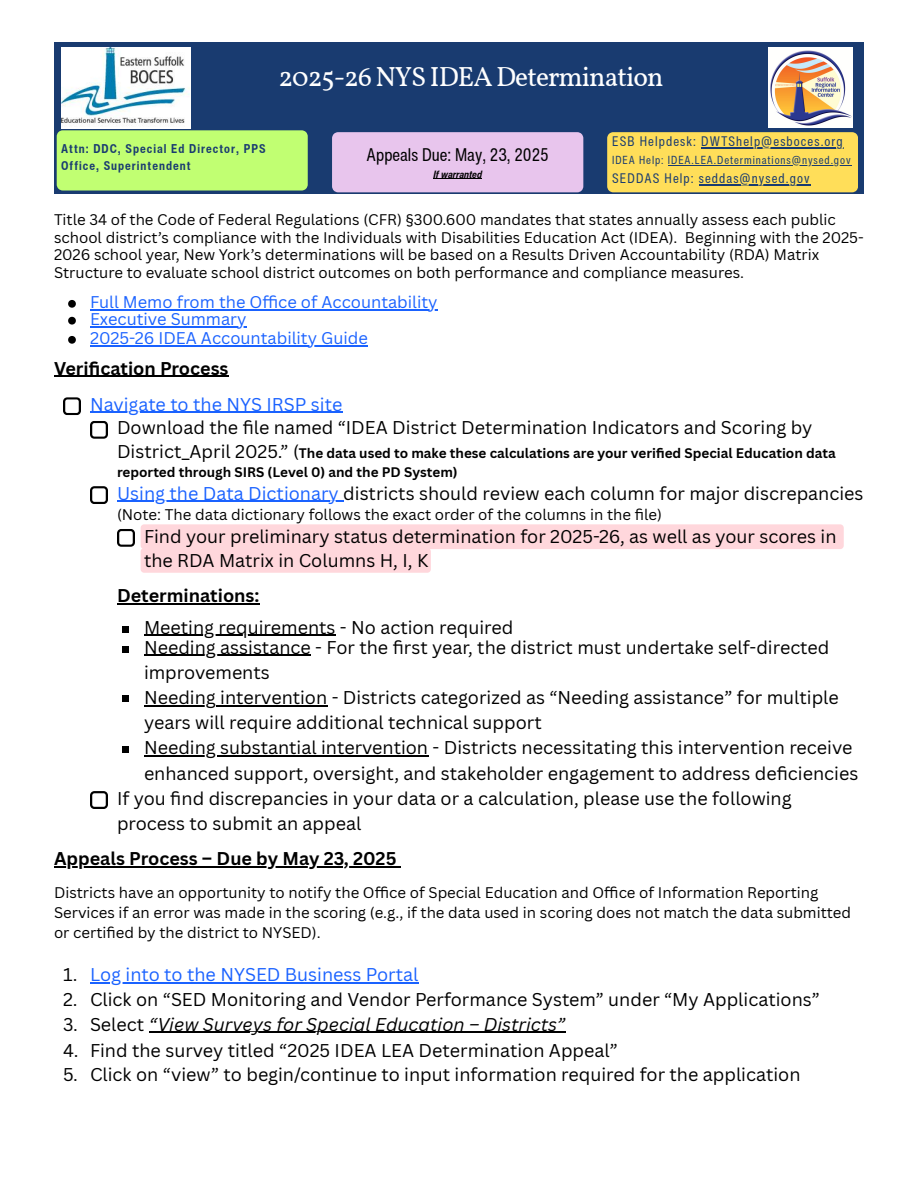
<style>
.page{position:relative;width:918px;height:1186px;background:#fff}
.page>*{position:absolute;margin:0;border:0;box-sizing:border-box;transform-origin:0 0}
.t1{font:27.45px "Vollkorn";letter-spacing:-.035em;color:#fff}
.t2{font:18px/24.8px "Canva Sans";color:#000}
.t3{font:700 18px "Canva Sans";color:#000}
.t4{font:18px "Canva Sans";color:#1a62ff}
.t5{font:italic 18px "Canva Sans";color:#000}
.t6{font:condensed 17.85px "Helvetica Now Text";color:#000}
.t7{font:16.5px "Canva Sans";color:#1a62ff}
.t8{font:15px/17.7px "Canva Sans";color:#000}
.t9{font:700 13.5px/19.2px "Canva Sans";color:#000}
.t10{font:condensed 13.5px "Helvetica Now Text";letter-spacing:.08em;color:#193b70}
.t11{font:700 condensed 12.45px/17px "Helvetica Now Text";letter-spacing:.08em;color:#193b70}
.t12{font:condensed 11.4px "Helvetica Now Text";letter-spacing:.08em;color:#193b70}
.t13{font:italic 700 condensed 10.2px "Helvetica Now Text";color:#000}
.s1{font-weight:400;font-size:18px}
.s2{color:#1a62ff}
.s3{font-style:normal}
</style>
<div class="page">
<svg style="left:68px;top:300px;width:8px;height:8px"></svg>
<svg style="left:68px;top:317px;width:8px;height:7px"></svg>
<svg style="left:68px;top:336px;width:8px;height:8px"></svg>
<svg style="left:141px;top:524px;width:703px;height:49px"></svg>
<svg style="left:123px;top:626px;width:6px;height:6px"></svg>
<svg style="left:123px;top:646px;width:6px;height:6px"></svg>
<div style="left:123px;top:695px;width:6px;height:7px;background:#000"></div>
<svg style="left:123px;top:746px;width:6px;height:6px"></svg>
<div style="left:54px;top:42px;width:810px;height:152px;background:#193b70"></div>
<img style="left:768px;top:48px;width:85px;height:79px">
<div style="left:57px;top:130px;width:251px;height:60px;background:#c1ff72"></div>
<div style="left:607px;top:132px;width:251px;height:60px;background:#ffde59"></div>
<div style="left:332px;top:132px;width:251px;height:60px;background:#e8c5ed"></div>
<hr style="left:433px;top:178px;width:49px;height:1px;background:#000">
<img style="left:61px;top:48px;width:130px;height:81px">
<hr style="left:701px;top:147px;width:143px;height:1px;background:#193b70">
<hr style="left:699px;top:184px;width:112px;height:1px;background:#193b70">
<hr style="left:668px;top:165px;width:184px;height:1px;background:#193b70">
<hr style="left:90px;top:309px;width:348px;height:1px;background:#1a62ff">
<hr style="left:90px;top:326px;width:157px;height:1px;background:#1a62ff">
<hr style="left:90px;top:345px;width:278px;height:1px;background:#1a62ff">
<hr style="left:54px;top:376px;width:175px;height:1px;background:#000">
<svg style="left:63px;top:397px;width:18px;height:18px"></svg>
<hr style="left:90px;top:412px;width:252px;height:1px;background:#1a62ff">
<svg style="left:90px;top:421px;width:18px;height:18px"></svg>
<svg style="left:90px;top:486px;width:18px;height:18px"></svg>
<hr style="left:117px;top:501px;width:226px;height:1px;background:#1a62ff">
<svg style="left:117px;top:529px;width:18px;height:18px"></svg>
<hr style="left:117px;top:603px;width:138px;height:1px;background:#000">
<hr style="left:144px;top:634px;width:191px;height:2px;background:#000">
<svg style="left:144px;top:655px;width:14px;height:1px"></svg>
<hr style="left:158px;top:655px;width:153px;height:1px;background:#000">
<hr style="left:144px;top:705px;width:72px;height:1px;background:#000">
<hr style="left:216px;top:705px;width:111px;height:1px;background:#000">
<hr style="left:144px;top:755px;width:284px;height:1px;background:#000">
<svg style="left:90px;top:791px;width:18px;height:18px"></svg>
<hr style="left:54px;top:866px;width:347px;height:1px;background:#000">
<hr style="left:90px;top:982px;width:328px;height:1px;background:#1a62ff">
<hr style="left:149px;top:1032px;width:416px;height:1px;background:#000">
<p class="t1" style="left:278px;top:60px;width:387px">2025-26 NYS IDEA Determination</p>
<p class="t11" style="left:61px;top:140px;width:206px">Attn: DDC, Special Ed Director, PPS<br>Office, Superintendent</p>
<p class="t6" style="left:367px;top:142px;width:184px">Appeals Due: May, 23, 2025</p>
<p class="t13" style="left:433px;top:166px;width:50px">If warranted</p>
<p class="t10" style="left:612px;top:131px;width:232px">ESB Helpdesk: DWTShelp@esboces.org</p>
<p class="t10" style="left:612px;top:168px;width:199px">SEDDAS Help: seddas@nysed.gov</p>
<p class="t12" style="left:612px;top:152px;width:240px">IDEA Help: IDEA.LEA.Determinations@nysed.gov</p>
<p class="t8" style="left:54px;top:210px;width:811px">Title 34 of the Code of Federal Regulations (CFR) §300.600 mandates that states annually assess each public school district’s compliance with the Individuals with Disabilities Education Act (IDEA). Beginning with the 2025- 2026 school year, New York’s determinations will be based on a Results Driven Accountability (RDA) Matrix Structure to evaluate school district outcomes on both performance and compliance measures.</p>
<p class="t7" style="left:90px;top:291px;width:349px">Full Memo from the Office of Accountability</p>
<p class="t7" style="left:90px;top:308px;width:158px">Executive Summary</p>
<p class="t7" style="left:90px;top:327px;width:279px">2025-26 IDEA Accountability Guide</p>
<h1 class="t3" style="left:54px;top:355px;width:176px">Verifi cation Process</h1>
<p class="t4" style="left:90px;top:391px;width:254px">Navigate to the NYS IRSP site</p>
<p class="t2" style="left:117px;top:415px;width:697px">Download the fi le named “IDEA District Determination Indicators and Scoring by</p>
<p class="t9" style="left:117px;top:443px;width:720px"><span class="s1">District_April 2025.” (</span>The data used to make these calculations are your verifi ed Special Education data reported through SIRS (Level 0) and the PD System)</p>
<p class="t2" style="left:117px;top:480px;width:748px"><span class="s2">Using the Data Dictionary</span> districts should review each column for major discrepancies</p>
<p class="t8" style="left:117px;top:505px;width:547px">(Note: The data dictionary follows the exact order of the columns in the fi le)</p>
<p class="t2" style="left:144px;top:525px;width:694px;line-height:23.7px">Find your preliminary status determination for 2025-26, as well as your scores in the RDA Matrix in Columns H, I, K</p>
<h1 class="t3" style="left:117px;top:583px;width:144px">Determinations:</h1>
<p class="t2" style="left:144px;top:614px;width:371px">Meeting requirements - No action required</p>
<p class="t2" style="left:144px;top:634px;width:687px">Needing assistance - For the fi rst year, the district must undertake self-directed improvements</p>
<p class="t2" style="left:144px;top:685px;width:696px">Needing intervention - Districts categorized as “Needing assistance” for multiple years will require additional technical support</p>
<p class="t2" style="left:144px;top:734px;width:716px;line-height:25.8px">Needing substantial intervention - Districts necessitating this intervention receive enhanced support, oversight, and stakeholder engagement to address defi ciencies</p>
<p class="t2" style="left:117px;top:784px;width:676px;line-height:25.8px">If you fi nd discrepancies in your data or a calculation, please use the following process to submit an appeal</p>
<h1 class="t3" style="left:54px;top:846px;width:344px">Appeals Process – Due by May 23, 2025</h1>
<p class="t8" style="left:54px;top:882px;width:799px;line-height:20.2px">Districts have an opportunity to notify the Offi ce of Special Education and Offi ce of Information Reporting<br>Services if an error was made in the scoring (e.g., if the data used in scoring does not match the data submitted or certified by the district to NYSED).</p>
<p class="t4" style="left:90px;top:962px;width:330px">Log into to the NYSED Business Portal</p>
<p class="t2" style="left:90px;top:986px;width:731px">Click on “SED Monitoring and Vendor Performance System” under “My Applications”</p>
<p class="t5" style="left:90px;top:1011px;width:477px"><span class="s3">Select</span> “View Surveys for Special Education – Districts”</p>
<p class="t2" style="left:90px;top:1037px;width:529px">Find the survey titled “2025 IDEA LEA Determination Appeal”</p>
<p class="t2" style="left:90px;top:1062px;width:712px">Click on “view” to begin/continue to input information required for the application</p>
<p class="t2" style="left:63px;top:962px;width:16px">1.</p>
<p class="t2" style="left:63px;top:986px;width:16px">2.</p>
<p class="t2" style="left:63px;top:1011px;width:16px">3.</p>
<p class="t2" style="left:63px;top:1037px;width:17px">4.</p>
<p class="t2" style="left:63px;top:1062px;width:17px">5.</p>
</div>
